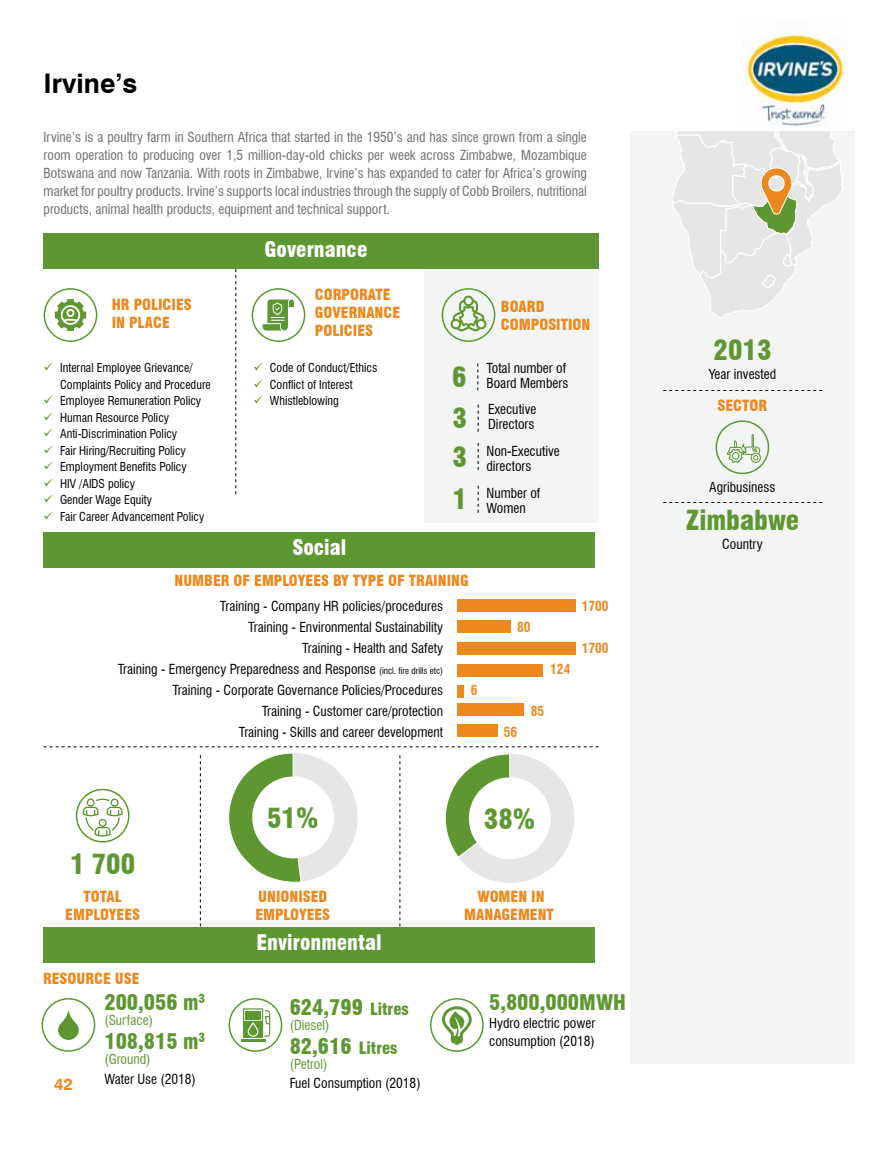
<style>
.page{position:relative;width:893px;height:1149px;background:#fff}
.page>*{position:absolute;margin:0;border:0;box-sizing:border-box;transform-origin:0 0}
.t1{font:900 condensed 27px/41.1px "Swiss 721 BT";color:#5e9732}
.t2{font:700 27px "Swiss 721 BT";color:#000}
.t3{font:900 condensed 21px "Swiss 721 BT";color:#5e9732}
.t4{font:900 condensed 21px "Swiss 721 BT";color:#fff}
.t5{font:700 16.5px "Swiss 721 BT";color:#ec881d}
.t6{font:900 condensed 15px/18px "Swiss 721 BT";color:#ec881d}
.t7{font:condensed 13.5px/21px "Swiss 721 BT";color:#000}
.t8{font:condensed 13.5px/18px "Swiss 721 BT";color:#6d6e71;text-align:justify}
.t9{font:condensed 13.5px "Swiss 721 BT";color:#5e9732}
.t10{font:700 condensed 13.5px "Swiss 721 BT";color:#ec881d}
.t11{font:condensed 12px/16.5px "Swiss 721 BT";color:#000}
.s1{color:#5e9732}
.s2{font-size:9px}
.s3{font-size:16.5px}
</style>
<div class="page">
<div style="left:630px;top:131px;width:224px;height:932px;background:#f3f4f4"></div>
<svg style="left:672px;top:131px;width:171px;height:186px"></svg>
<svg style="left:663px;top:502px;width:159px;height:1px"></svg>
<div style="left:715px;top:420px;width:54px;height:54px;border:2px solid #5e9732;border-radius:50%"></div>
<svg style="left:663px;top:390px;width:159px;height:1px"></svg>
<div style="left:424px;top:265px;width:175px;height:257px;background:#f3f4f4"></div>
<svg style="left:478px;top:363px;width:1px;height:27px"></svg>
<svg style="left:236px;top:269px;width:1px;height:226px"></svg>
<div style="left:44px;top:233px;width:555px;height:36px;background:#5e9732"></div>
<div style="left:442px;top:288px;width:53px;height:54px;border:2px solid #5e9732;border-radius:50%"></div>
<svg style="left:450px;top:295px;width:37px;height:37px"></svg>
<div style="left:252px;top:288px;width:53px;height:54px;border:2px solid #5e9732;border-radius:50%"></div>
<svg style="left:263px;top:299px;width:31px;height:31px"></svg>
<div style="left:44px;top:288px;width:53px;height:54px;border:2px solid #5e9732;border-radius:50%"></div>
<svg style="left:55px;top:299px;width:31px;height:32px"></svg>
<div style="left:44px;top:531px;width:551px;height:36px;background:#5e9732"></div>
<svg style="left:478px;top:404px;width:1px;height:27px"></svg>
<svg style="left:478px;top:443px;width:1px;height:27px"></svg>
<svg style="left:727px;top:434px;width:34px;height:29px"></svg>
<img style="left:742px;top:22px;width:104px;height:104px">
<div style="left:42px;top:997px;width:53px;height:54px;border:2px solid #5e9732;border-radius:50%"></div>
<svg style="left:58px;top:1010px;width:21px;height:29px"></svg>
<div style="left:229px;top:997px;width:53px;height:54px;border:2px solid #5e9732;border-radius:50%"></div>
<hr style="left:241px;top:1038px;width:24px;height:3px;background:#5e9732">
<svg style="left:243px;top:1008px;width:27px;height:29px"></svg>
<svg style="left:249px;top:1023px;width:8px;height:12px"></svg>
<div style="left:430px;top:997px;width:54px;height:54px;border:2px solid #5e9732;border-radius:50%"></div>
<svg style="left:442px;top:1006px;width:30px;height:38px"></svg>
<div style="left:43px;top:927px;width:552px;height:35px;background:#5e9732"></div>
<svg style="left:478px;top:485px;width:1px;height:27px"></svg>
<div style="left:457px;top:599px;width:119px;height:12px;background:#ec881d"></div>
<div style="left:457px;top:620px;width:54px;height:12px;background:#ec881d"></div>
<div style="left:457px;top:641px;width:119px;height:13px;background:#ec881d"></div>
<div style="left:457px;top:663px;width:85px;height:13px;background:#ec881d"></div>
<div style="left:457px;top:684px;width:6px;height:13px;background:#ec881d"></div>
<div style="left:457px;top:703px;width:67px;height:12px;background:#ec881d"></div>
<div style="left:457px;top:724px;width:40px;height:12px;background:#ec881d"></div>
<svg style="left:44px;top:746px;width:554px;height:180px"></svg>
<h1 class="t2" style="left:44px;top:67px;width:95px">Irvine’s</h1>
<p class="t8" style="left:44px;top:128px;width:545px">Irvine’s is a poultry farm in Southern Africa that started in the 1950’s and has since grown from a single room operation to producing over 1,5 million-day-old chicks per week across Zimbabwe, Mozambique Botswana and now Tanzania. With roots in Zimbabwe, Irvine’s has expanded to cater for Africa’s growing market for poultry products. Irvine’s supports local industries through the supply of Cobb Broilers, nutritional products, animal health products, equipment and technical support.</p>
<p class="t6" style="left:112px;top:296px;width:39px">HR POLICIES<br>IN PLACE</p>
<p class="t11" style="left:60px;top:359px;width:152px;text-indent:-16px"><span class="s1">✓</span> Internal Employee Grievance/<br>Complaints Policy and Procedure</p>
<p class="t11" style="left:44px;top:392px;width:159px"><span class="s1">✓</span> Employee Remuneration Policy</p>
<p class="t11" style="left:44px;top:409px;width:127px"><span class="s1">✓</span> Human Resource Policy</p>
<p class="t11" style="left:44px;top:425px;width:135px"><span class="s1">✓</span> Anti-Discrimination Policy</p>
<p class="t11" style="left:44px;top:442px;width:144px"><span class="s1">✓</span> Fair Hiring/Recruiting Policy</p>
<p class="t11" style="left:44px;top:458px;width:145px"><span class="s1">✓</span> Employment Benefits Policy</p>
<p class="t11" style="left:44px;top:475px;width:93px"><span class="s1">✓</span> HIV /AIDS policy</p>
<p class="t11" style="left:44px;top:491px;width:110px"><span class="s1">✓</span> Gender Wage Equity</p>
<p class="t11" style="left:44px;top:508px;width:162px"><span class="s1">✓</span> Fair Career Advancement Policy</p>
<h2 class="t4" style="left:264px;top:236px;width:104px">GOVERNANCE</h2>
<p class="t6" style="left:315px;top:285px;width:19px">CORPORA</p>
<p class="t6" style="left:315px;top:285px;width:78px;text-indent:61px">TE<br>GOVERNANCE<br>POLICIES</p>
<p class="t11" style="left:253px;top:359px;width:126px"><span class="s1">✓</span> Code of Conduct/Ethics</p>
<p class="t11" style="left:253px;top:376px;width:101px"><span class="s1">✓</span> Conflict of Interest</p>
<p class="t11" style="left:253px;top:392px;width:87px"><span class="s1">✓</span> Whistleblowing</p>
<h2 class="t4" style="left:292px;top:535px;width:55px">SOCIAL</h2>
<p class="t6" style="left:501px;top:297px;width:19px">BOARD<br>COMPOSI</p>
<p class="t6" style="left:561px;top:315px;width:31px">TION</p>
<p class="t7" style="left:486px;top:360px;width:83px;line-height:15px">Total number of<br>Board Members</p>
<p class="t7" style="left:488px;top:401px;width:50px;line-height:15px">Executive<br>Directors</p>
<h1 class="t1" style="left:452px;top:356px;width:16px">6<br>3</h1>
<p class="t7" style="left:452px;top:443px;width:109px;line-height:15px;text-indent:34px">Non-Executive<br><sup>3</sup> directors</p>
<p class="t7" style="left:452px;top:486px;width:90px;line-height:15px;text-indent:34px">Number of<br><sup>1</sup> Women</p>
<p class="t6" style="left:174px;top:571px;width:296px">NUMBER OF EMPLOYEES BY TYPE OF TRAINING</p>
<p class="t7" style="left:118px;top:595px;width:327px;text-align:right">Training - Company HR policies/procedures<br>Training - Environmental Sustainability<br>Training - Health and Safety<br>Training - Emergency Preparedness and Response <span class="s2">(incl. fire drills etc)<br></span>Training - Corporate Governance Policies/Procedures<br>Training - Customer care/protection<br>Training - Skills and career development</p>
<p class="t10" style="left:582px;top:597px;width:28px">1700</p>
<p class="t10" style="left:517px;top:618px;width:15px">80</p>
<p class="t10" style="left:582px;top:639px;width:28px">1700</p>
<p class="t10" style="left:550px;top:660px;width:22px">124</p>
<p class="t10" style="left:471px;top:681px;width:8px">6</p>
<p class="t10" style="left:531px;top:702px;width:15px">85</p>
<p class="t10" style="left:504px;top:723px;width:15px">56</p>
<h1 class="t1" style="left:70px;top:843px;width:67px">1 700</h1>
<p class="t6" style="left:84px;top:887px;width:32px">TO TAL</p>
<p class="t6" style="left:65px;top:905px;width:17px">EMPLOYEES</p>
<p class="t6" style="left:43px;top:969px;width:18px">RESOURCE</p>
<p class="t6" style="left:115px;top:969px;width:18px">USE</p>
<p class="t5" style="left:54px;top:1073px;width:20px">42</p>
<h2 class="t3" style="left:104px;top:989px;width:102px">200,056 M<sup>3</sup></h2>
<p class="t9" style="left:104px;top:1012px;width:50px">(Surface)</p>
<h2 class="t3" style="left:104px;top:1028px;width:102px">108,815 M<sup>3</sup></h2>
<p class="t9" style="left:104px;top:1051px;width:48px">(Ground)</p>
<p class="t7" style="left:104px;top:1067px;width:93px">Water Use (2018)</p>
<h1 class="t1" style="left:267px;top:797px;width:53px">51%</h1>
<h1 class="t1" style="left:484px;top:797px;width:53px">38%</h1>
<p class="t6" style="left:255px;top:887px;width:51px">UNIONISED<br>EMPLOYEES</p>
<h2 class="t4" style="left:256px;top:929px;width:127px">ENVIRONMENTAL</h2>
<h2 class="t3" style="left:290px;top:994px;width:121px">624,799 <span class="s3">LITRES</span></h2>
<p class="t9" style="left:290px;top:1016px;width:41px">(Diesel)</p>
<h2 class="t3" style="left:290px;top:1033px;width:109px">82,616 <span class="s3">LITRES</span></h2>
<p class="t9" style="left:290px;top:1055px;width:39px">(Petrol)</p>
<p class="t7" style="left:290px;top:1072px;width:132px">Fuel Consumption (2018)</p>
<p class="t6" style="left:478px;top:887px;width:11px">WOME</p>
<p class="t6" style="left:518px;top:887px;width:28px">N IN</p>
<p class="t6" style="left:464px;top:905px;width:39px">MANAGEME</p>
<p class="t6" style="left:538px;top:905px;width:18px">NT</p>
<h2 class="t3" style="left:489px;top:989px;width:138px">5,800,000MWH</h2>
<p class="t7" style="left:489px;top:1014px;width:108px;line-height:18px">Hydro electric power consumption (2018)</p>
<h1 class="t1" style="left:714px;top:330px;width:59px">2013</h1>
<p class="t7" style="left:709px;top:364px;width:69px">Year invested</p>
<p class="t6" style="left:717px;top:396px;width:42px">SECTOR</p>
<p class="t7" style="left:709px;top:476px;width:68px">Agribusiness</p>
<h1 class="t1" style="left:686px;top:499px;width:115px">ZIMBABWE</h1>
<p class="t7" style="left:722px;top:533px;width:42px">Country</p>
</div>
